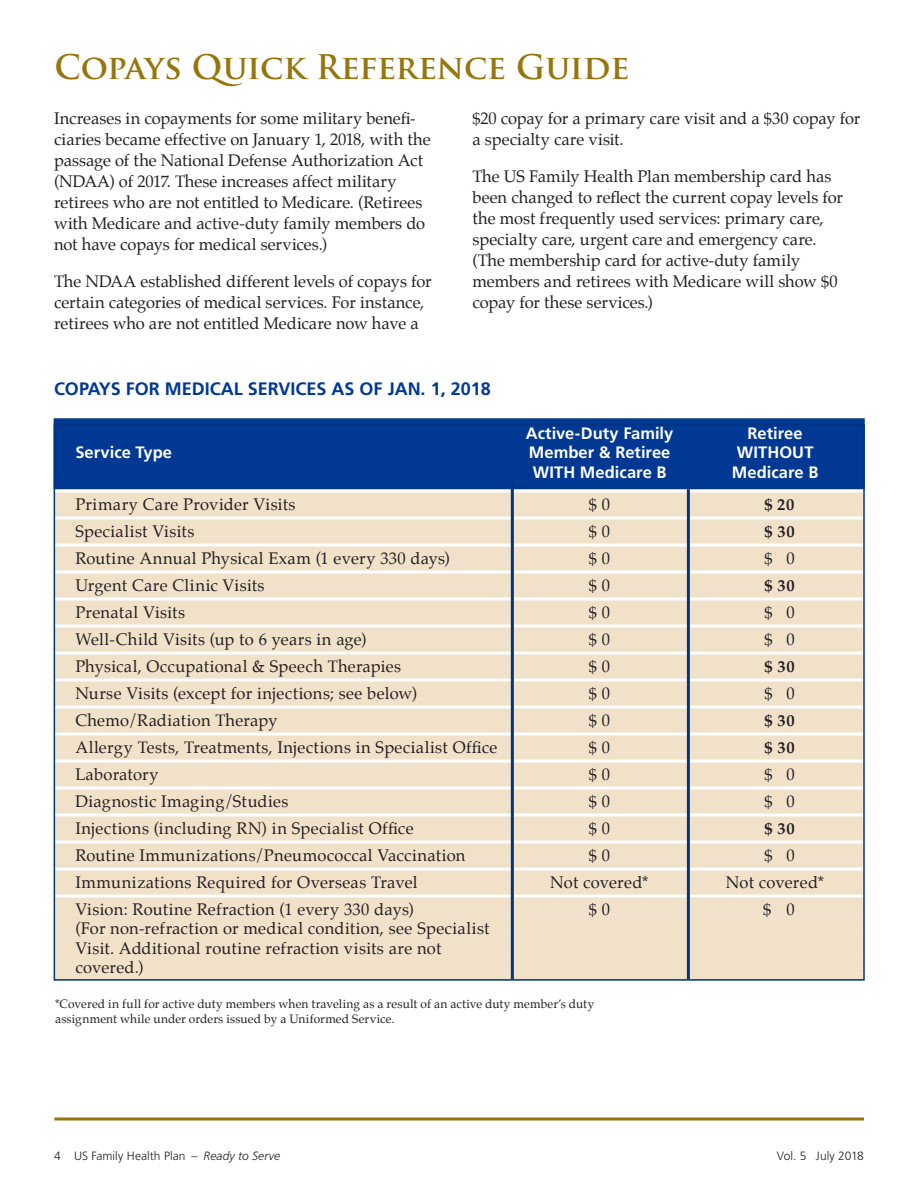
<style>
.page{position:relative;width:918px;height:1188px;background:#fff}
.page>*{position:absolute;margin:0;border:0;box-sizing:border-box;transform-origin:0 0}
.Head_Med_Large{font:700 33px "Trajan Pro";letter-spacing:-.01em;color:#97750d}
.SUB_Sans_Italic_BLUE{font:700 18px "Frutiger";color:#003894}
.BODY_11_14{font:16.5px/21px "Palatino";color:#231f20}
.CHART_HORIZ_Dark{font:16.5px "Palatino";letter-spacing:.015em;color:#231f20}
.BODY_11_14-2{font:700 16.5px "Frutiger";color:#fff}
.CHART_HORIZ_Dark-2{font:700 16.5px "Palatino";letter-spacing:.035em;color:#231f20}
.BODY_11_14-3{font:12px/15px "Palatino";letter-spacing:.01em;color:#231f20}
.t1{font:300 12px "Frutiger";letter-spacing:.005em;color:#231f20}
.s1{font-style:italic}
</style>
<div class="page">
<div style="left:54px;top:418px;width:811px;height:71px;background:#003894;border:2px solid #00367c"></div>
<div style="left:55px;top:493px;width:808px;height:17px;background:#f1e1c9"></div>
<div style="left:55px;top:510px;width:808px;height:7px;background:#f1e1c9"></div>
<div style="left:55px;top:520px;width:808px;height:17px;background:#f1e1c9"></div>
<div style="left:55px;top:537px;width:808px;height:7px;background:#f1e1c9"></div>
<div style="left:55px;top:547px;width:808px;height:17px;background:#f1e1c9"></div>
<div style="left:55px;top:564px;width:808px;height:7px;background:#f1e1c9"></div>
<div style="left:55px;top:574px;width:808px;height:17px;background:#f1e1c9"></div>
<div style="left:55px;top:591px;width:808px;height:7px;background:#f1e1c9"></div>
<div style="left:55px;top:601px;width:808px;height:17px;background:#f1e1c9"></div>
<div style="left:55px;top:618px;width:808px;height:7px;background:#f1e1c9"></div>
<div style="left:55px;top:628px;width:808px;height:17px;background:#f1e1c9"></div>
<div style="left:55px;top:645px;width:808px;height:7px;background:#f1e1c9"></div>
<div style="left:55px;top:655px;width:808px;height:17px;background:#f1e1c9"></div>
<div style="left:55px;top:672px;width:808px;height:7px;background:#f1e1c9"></div>
<div style="left:55px;top:682px;width:808px;height:17px;background:#f1e1c9"></div>
<div style="left:55px;top:699px;width:808px;height:7px;background:#f1e1c9"></div>
<div style="left:55px;top:709px;width:808px;height:17px;background:#f1e1c9"></div>
<div style="left:55px;top:726px;width:808px;height:7px;background:#f1e1c9"></div>
<div style="left:55px;top:736px;width:808px;height:17px;background:#f1e1c9"></div>
<div style="left:55px;top:753px;width:808px;height:7px;background:#f1e1c9"></div>
<div style="left:55px;top:763px;width:808px;height:17px;background:#f1e1c9"></div>
<div style="left:55px;top:780px;width:808px;height:7px;background:#f1e1c9"></div>
<div style="left:55px;top:790px;width:808px;height:17px;background:#f1e1c9"></div>
<div style="left:55px;top:807px;width:808px;height:7px;background:#f1e1c9"></div>
<div style="left:55px;top:817px;width:808px;height:17px;background:#f1e1c9"></div>
<div style="left:55px;top:834px;width:808px;height:7px;background:#f1e1c9"></div>
<div style="left:55px;top:844px;width:808px;height:17px;background:#f1e1c9"></div>
<div style="left:55px;top:861px;width:808px;height:7px;background:#f1e1c9"></div>
<div style="left:55px;top:871px;width:808px;height:17px;background:#f1e1c9"></div>
<div style="left:55px;top:888px;width:808px;height:7px;background:#f1e1c9"></div>
<div style="left:55px;top:898px;width:808px;height:17px;background:#f1e1c9"></div>
<div style="left:55px;top:915px;width:808px;height:7px;background:#f1e1c9"></div>
<div style="left:55px;top:917px;width:808px;height:17px;background:#f1e1c9"></div>
<div style="left:55px;top:934px;width:808px;height:7px;background:#f1e1c9"></div>
<div style="left:55px;top:937px;width:808px;height:17px;background:#f1e1c9"></div>
<div style="left:55px;top:954px;width:808px;height:7px;background:#f1e1c9"></div>
<div style="left:55px;top:957px;width:808px;height:16px;background:#f1e1c9"></div>
<svg style="left:55px;top:973px;width:808px;height:8px;background:#c3c1bc"></svg>
<hr style="left:687px;top:489px;width:3px;height:490px;background:#00367c">
<hr style="left:511px;top:483px;width:3px;height:496px;background:#00367c">
<hr style="left:54px;top:1118px;width:810px;height:2px;background:#97750d">
<p class="Head_Med_Large" style="left:54px;top:46px;width:577px">Copays Quick Reference Guide</p>
<p class="BODY_11_14" style="left:54px;top:108px;width:378px">Increases in copayments for some military benefi&shy;ciaries became effective on January 1, 2018, with the passage of the National Defense Authorization Act (NDAA) of 2017. These increases affect military retirees who are not entitled to Medicare. (Retirees with Medicare and active-duty family members do not have copays for medical services.)</p>
<p class="BODY_11_14" style="left:54px;top:271px;width:379px">The NDAA established different levels of copays for certain categories of medical services. For instance, retirees who are not entitled Medicare now have a</p>
<p class="BODY_11_14" style="left:472px;top:108px;width:389px">$20 copay for a primary care visit and a $30 copay for a specialty care visit.</p>
<p class="BODY_11_14" style="left:472px;top:166px;width:372px">The US Family Health Plan membership card has been changed to reflect the current copay levels for the most frequently used services: primary care, specialty care, urgent care and emergency care. (The membership card for active-duty family members and retirees with Medicare will show $0 copay for these services.)</p>
<p class="SUB_Sans_Italic_BLUE" style="left:54px;top:378px;width:438px">COPAYS FOR MEDICAL SERVICES AS OF JAN. 1, 2018</p>
<p class="BODY_11_14-2" style="left:526px;top:423px;width:149px">Active-Duty Family</p>
<p class="BODY_11_14-2" style="left:748px;top:423px;width:57px">Retiree</p>
<p class="BODY_11_14-2" style="left:75px;top:443px;width:98px">Service Type</p>
<p class="BODY_11_14-2" style="left:529px;top:443px;width:143px">Member &amp; Retiree</p>
<p class="BODY_11_14-2" style="left:737px;top:443px;width:78px">WITHOUT</p>
<p class="BODY_11_14-2" style="left:533px;top:462px;width:135px">WITH Medicare B</p>
<p class="BODY_11_14-2" style="left:732px;top:462px;width:88px">Medicare B</p>
<p class="CHART_HORIZ_Dark" style="left:75px;top:490px;width:222px">Primary Care Provider Visits</p>
<p class="CHART_HORIZ_Dark" style="left:589px;top:490px;width:23px">$ 0</p>
<p class="CHART_HORIZ_Dark-2" style="left:765px;top:494px;width:31px">$20</p>
<p class="CHART_HORIZ_Dark" style="left:75px;top:517px;width:121px">Specialist Visits</p>
<p class="CHART_HORIZ_Dark" style="left:589px;top:517px;width:23px">$ 0</p>
<p class="CHART_HORIZ_Dark-2" style="left:765px;top:521px;width:32px">$ 30</p>
<p class="CHART_HORIZ_Dark" style="left:75px;top:544px;width:376px">Routine Annual Physical Exam (1 every 330 days)</p>
<p class="CHART_HORIZ_Dark" style="left:589px;top:544px;width:23px">$ 0</p>
<p class="CHART_HORIZ_Dark" style="left:765px;top:544px;width:31px">$ 0</p>
<p class="CHART_HORIZ_Dark" style="left:75px;top:571px;width:191px">Urgent Care Clinic Visits</p>
<p class="CHART_HORIZ_Dark" style="left:589px;top:571px;width:23px">$ 0</p>
<p class="CHART_HORIZ_Dark-2" style="left:765px;top:575px;width:32px">$ 30</p>
<p class="CHART_HORIZ_Dark" style="left:75px;top:598px;width:111px">Prenatal Visits</p>
<p class="CHART_HORIZ_Dark" style="left:589px;top:598px;width:23px">$ 0</p>
<p class="CHART_HORIZ_Dark" style="left:765px;top:598px;width:31px">$ 0</p>
<p class="CHART_HORIZ_Dark" style="left:75px;top:625px;width:293px">Well-Child Visits (up to 6 years in age)</p>
<p class="CHART_HORIZ_Dark" style="left:589px;top:625px;width:23px">$ 0</p>
<p class="CHART_HORIZ_Dark" style="left:765px;top:625px;width:31px">$ 0</p>
<p class="CHART_HORIZ_Dark" style="left:75px;top:652px;width:327px">Physical, Occupational &amp; Speech Therapies</p>
<p class="CHART_HORIZ_Dark" style="left:589px;top:652px;width:23px">$ 0</p>
<p class="CHART_HORIZ_Dark-2" style="left:765px;top:656px;width:32px">$ 30</p>
<p class="CHART_HORIZ_Dark" style="left:75px;top:679px;width:343px">Nurse Visits (except for injections; see below)</p>
<p class="CHART_HORIZ_Dark" style="left:589px;top:679px;width:23px">$ 0</p>
<p class="CHART_HORIZ_Dark" style="left:765px;top:679px;width:31px">$ 0</p>
<p class="CHART_HORIZ_Dark" style="left:75px;top:706px;width:204px">Chemo/Radiation Therapy</p>
<p class="CHART_HORIZ_Dark" style="left:589px;top:706px;width:23px">$ 0</p>
<p class="CHART_HORIZ_Dark-2" style="left:765px;top:710px;width:32px">$ 30</p>
<p class="CHART_HORIZ_Dark" style="left:75px;top:733px;width:424px">Allergy Tests, Treatments, Injections in Specialist Office</p>
<p class="CHART_HORIZ_Dark" style="left:589px;top:733px;width:23px">$ 0</p>
<p class="CHART_HORIZ_Dark-2" style="left:765px;top:737px;width:32px">$ 30</p>
<p class="CHART_HORIZ_Dark" style="left:75px;top:760px;width:85px">Laboratory</p>
<p class="CHART_HORIZ_Dark" style="left:589px;top:760px;width:23px">$ 0</p>
<p class="CHART_HORIZ_Dark" style="left:765px;top:760px;width:31px">$ 0</p>
<p class="CHART_HORIZ_Dark" style="left:75px;top:787px;width:215px">Diagnostic Imaging/Studies</p>
<p class="CHART_HORIZ_Dark" style="left:589px;top:787px;width:23px">$ 0</p>
<p class="CHART_HORIZ_Dark" style="left:765px;top:787px;width:31px">$ 0</p>
<p class="CHART_HORIZ_Dark" style="left:75px;top:814px;width:340px">Injections (including RN) in Specialist Office</p>
<p class="CHART_HORIZ_Dark" style="left:589px;top:814px;width:23px">$ 0</p>
<p class="CHART_HORIZ_Dark-2" style="left:765px;top:818px;width:31px">$ 30</p>
<p class="CHART_HORIZ_Dark" style="left:75px;top:841px;width:392px">Routine Immunizations/Pneumococcal Vaccination</p>
<p class="CHART_HORIZ_Dark" style="left:589px;top:841px;width:23px">$ 0</p>
<p class="CHART_HORIZ_Dark" style="left:765px;top:841px;width:31px">$ 0</p>
<p class="CHART_HORIZ_Dark" style="left:75px;top:868px;width:344px">Immunizations Required for Overseas Travel</p>
<p class="CHART_HORIZ_Dark" style="left:550px;top:868px;width:100px">Not covered*</p>
<p class="CHART_HORIZ_Dark" style="left:726px;top:868px;width:100px">Not covered*</p>
<p class="CHART_HORIZ_Dark" style="left:75px;top:895px;width:340px">Vision: Routine Refraction (1 every 330 days)</p>
<p class="CHART_HORIZ_Dark" style="left:589px;top:895px;width:23px">$ 0</p>
<p class="CHART_HORIZ_Dark" style="left:763px;top:895px;width:33px">$ 0</p>
<p class="CHART_HORIZ_Dark" style="left:75px;top:915px;width:416px">(For non-refraction or medical condition, see Specialist</p>
<p class="CHART_HORIZ_Dark" style="left:75px;top:934px;width:368px">Visit. Additional routine refraction visits are not</p>
<p class="CHART_HORIZ_Dark" style="left:75px;top:954px;width:70px">covered.)</p>
<p class="BODY_11_14-3" style="left:55px;top:996px;width:541px">*Covered in full for active duty members when traveling as a result of an active duty member’s duty assignment while under orders issued by a Uniformed Service.</p>
<p class="t1" style="left:54px;top:1150px;width:228px">4 US Family Health Plan – <span class="s1">Ready to Serve</span></p>
<p class="t1" style="left:777px;top:1150px;width:89px">Vol. 5 July 2018</p>
</div>
